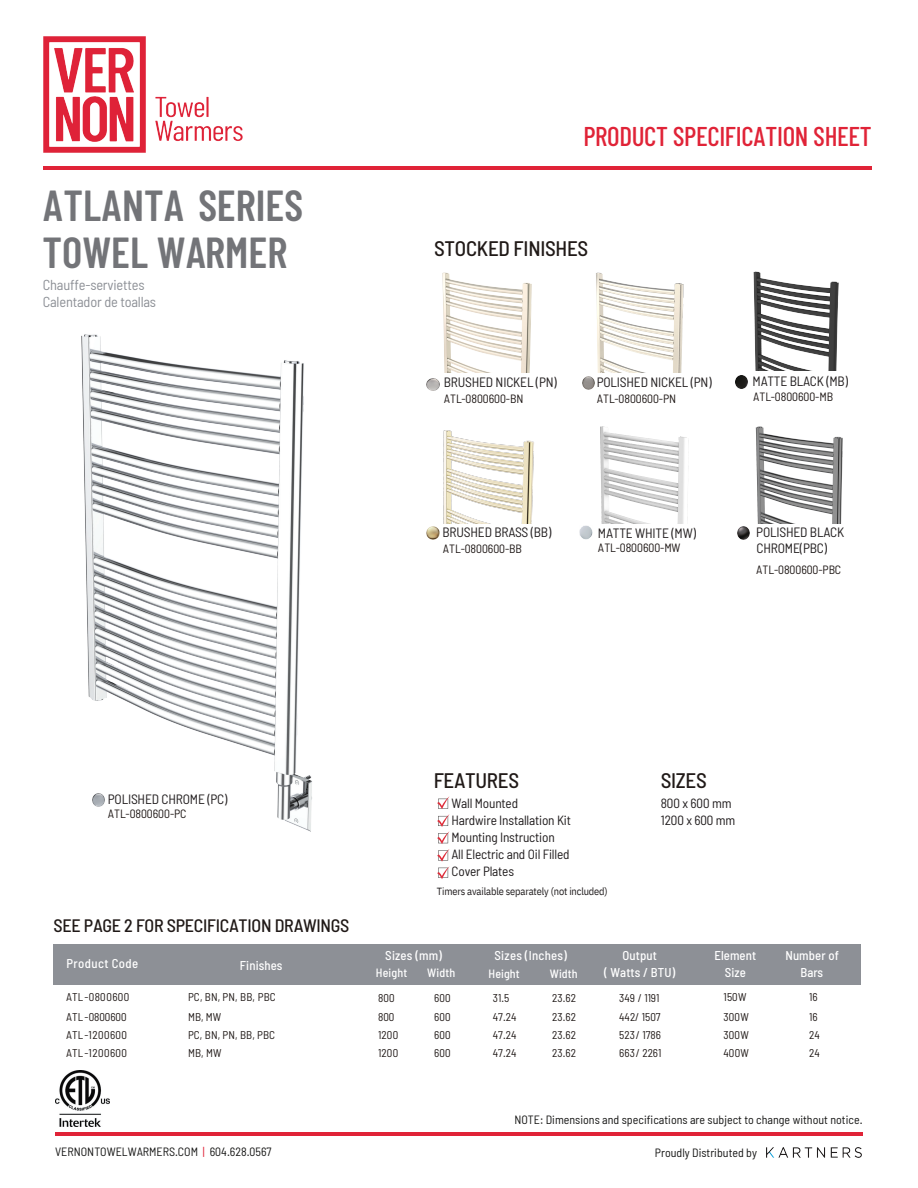
<style>
.page{position:relative;width:918px;height:1188px;background:#fff}
.page>*{position:absolute;margin:0;border:0;box-sizing:border-box;transform-origin:0 0}
.t1{font:600 43.35px "Barlow Condensed";color:#737478}
.t2{font:500 27.15px "Barlow Condensed";letter-spacing:-.015em;color:#e02337}
.t3{font:500 semi-condensed 21px "Barlow";letter-spacing:-.015em;color:#201917}
.t4{font:500 semi-condensed 18px "Barlow";letter-spacing:-.015em;color:#201917}
.t5{font:semi-condensed 14.4px/16.2px "Barlow";letter-spacing:-.015em;color:#8d9096}
.t6{font:semi-condensed 13.5px/16.2px "Barlow";letter-spacing:-.015em;color:#211d1e}
.t7{font:semi-condensed 13.35px/17px "Barlow";letter-spacing:-.015em;color:#211d1e}
.t8{font:500 semi-condensed 12.75px/17px "Barlow";letter-spacing:.01em;color:#fff;text-align:center}
.t9{font:500 semi-condensed 12.75px "Barlow";letter-spacing:.03em;color:#fff}
.t10{font:semi-condensed 12px "Barlow";color:#171716}
.t11{font:semi-condensed 12px "Barlow";color:#201917}
.t12{font:500 semi-condensed 12px "Barlow";letter-spacing:.01em;color:#fff}
.t13{font:semi-condensed 11.25px/19.6px "Barlow";letter-spacing:.005em;color:#201917}
.t14{font:semi-condensed 11.25px "Barlow";letter-spacing:.035em;color:#201917}
.t15{font:10.35px "IBM Plex Sans Cond";letter-spacing:-.015em;color:#211d1e}
.s1{color:#e02337}
</style>
<div class="page">
<hr style="left:55px;top:1132px;width:807px;height:4px;background:#e02337">
<hr style="left:43px;top:167px;width:829px;height:3px;background:#e02337">
<img style="left:43px;top:36px;width:200px;height:117px">
<img style="left:596px;top:272px;width:88px;height:101px">
<img style="left:442px;top:272px;width:90px;height:101px">
<img style="left:753px;top:271px;width:86px;height:100px">
<img style="left:443px;top:430px;width:91px;height:94px">
<svg style="left:735px;top:376px;width:13px;height:12px"></svg>
<svg style="left:427px;top:378px;width:12px;height:13px"></svg>
<svg style="left:582px;top:377px;width:13px;height:12px"></svg>
<svg style="left:427px;top:527px;width:12px;height:12px"></svg>
<img style="left:600px;top:426px;width:89px;height:98px">
<img style="left:755px;top:426px;width:88px;height:98px">
<div style="left:54px;top:944px;width:807px;height:41px;background:#8d9096"></div>
<img style="left:766px;top:1148px;width:96px;height:10px">
<img style="left:55px;top:1071px;width:54px;height:56px">
<svg style="left:437px;top:796px;width:13px;height:83px"></svg>
<img style="left:579px;top:526px;width:14px;height:13px">
<svg style="left:737px;top:527px;width:13px;height:12px"></svg>
<img style="left:81px;top:334px;width:231px;height:498px">
<h1 class="t1" style="left:43px;top:178px;width:262px">ATLANTA SERIES</h1>
<h1 class="t1" style="left:43px;top:226px;width:246px">TOWEL WARMER</h1>
<p class="t5" style="left:43px;top:277px;width:115px">Chauffe-serviettes<br>Calentador de toallas</p>
<h2 class="t2" style="left:583px;top:119px;width:290px">PRODUCT SPECIFICATION SHEET</h2>
<h3 class="t3" style="left:434px;top:235px;width:156px">STOCKED FINISHES</h3>
<p class="t6" style="left:444px;top:374px;width:115px">BRUSHED NICKEL (PN)</p>
<p class="t6" style="left:597px;top:374px;width:116px">POLISHED NICKEL (PN)</p>
<p class="t6" style="left:753px;top:373px;width:97px">MATTE BLACK (MB)</p>
<p class="t11" style="left:444px;top:391px;width:81px">ATL-0800600-BN</p>
<p class="t11" style="left:597px;top:391px;width:81px">ATL-0800600-PN</p>
<p class="t11" style="left:753px;top:390px;width:82px">ATL-0800600-MB</p>
<p class="t6" style="left:442px;top:524px;width:110px">BRUSHED BRASS (BB)</p>
<p class="t11" style="left:443px;top:541px;width:81px">ATL-0800600-BB</p>
<p class="t6" style="left:598px;top:524px;width:99px">MATTE WHITE (MW)</p>
<p class="t11" style="left:598px;top:541px;width:84px">ATL-0800600-MW</p>
<p class="t6" style="left:756px;top:524px;width:89px">POLISHED BLACK<br>CHROME(PBC)</p>
<p class="t11" style="left:756px;top:562px;width:87px">ATL-0800600-PBC</p>
<h3 class="t3" style="left:434px;top:767px;width:87px">FEATURES</h3>
<h3 class="t3" style="left:661px;top:767px;width:48px">SIZES</h3>
<p class="t6" style="left:108px;top:790px;width:121px">POLISHED CHROME (PC)</p>
<p class="t11" style="left:108px;top:806px;width:80px">ATL-0800600-PC</p>
<p class="t7" style="left:661px;top:794px;width:76px">800 x 600 mm<br>1200 x 600 mm</p>
<p class="t7" style="left:451px;top:795px;width:121px">Wall Mounted<br>Hardwire Installation Kit<br>Mounting Instruction<br>All Electric and Oil Filled<br>Cover Plates</p>
<h3 class="t4" style="left:54px;top:915px;width:297px">SEE PAGE 2 FOR SPECIFICATION DRAWINGS</h3>
<p class="t9" style="left:67px;top:956px;width:73px">Product Code</p>
<p class="t8" style="left:240px;top:957px;width:44px">Finishes</p>
<p class="t15" style="left:437px;top:883px;width:172px">Timers available separately (not included)</p>
<p class="t8" style="left:495px;top:947px;width:74px">Sizes (Inches)</p>
<p class="t12" style="left:489px;top:966px;width:33px">Height</p>
<p class="t12" style="left:550px;top:966px;width:29px">Width</p>
<p class="t8" style="left:385px;top:947px;width:58px">Sizes (mm)</p>
<p class="t8" style="left:604px;top:946px;width:72px">Output<br>( Watts / BTU)</p>
<p class="t8" style="left:714px;top:946px;width:43px">Element<br>Size</p>
<p class="t8" style="left:785px;top:947px;width:55px">Number of</p>
<p class="t12" style="left:376px;top:965px;width:33px">Height</p>
<p class="t12" style="left:427px;top:965px;width:29px">Width</p>
<p class="t8" style="left:800px;top:964px;width:24px">Bars</p>
<p class="t13" style="left:66px;top:987px;width:65px">ATL-0800600<br>ATL-0800600</p>
<p class="t13" style="left:188px;top:987px;width:89px">PC, BN, PN, BB, PBC<br>MB, MW</p>
<p class="t13" style="left:378px;top:987px;width:18px">800<br>800</p>
<p class="t13" style="left:434px;top:987px;width:18px">600<br>600</p>
<p class="t13" style="left:493px;top:987px;width:25px">31.5<br>47.24</p>
<p class="t13" style="left:552px;top:987px;width:25px">23.62<br>23.62</p>
<p class="t13" style="left:619px;top:988px;width:43px">349 / 1191<br>442/ 1507</p>
<p class="t13" style="left:724px;top:987px;width:27px">150W<br>300W</p>
<p class="t13" style="left:809px;top:987px;width:10px">16<br>16</p>
<p class="t14" style="left:66px;top:1028px;width:62px">ATL-1200600</p>
<p class="t13" style="left:188px;top:1025px;width:89px">PC, BN, PN, BB, PBC</p>
<p class="t13" style="left:378px;top:1025px;width:22px">1200</p>
<p class="t13" style="left:434px;top:1025px;width:18px">600</p>
<p class="t13" style="left:493px;top:1025px;width:25px">47.24</p>
<p class="t13" style="left:552px;top:1025px;width:25px">23.62</p>
<p class="t13" style="left:619px;top:1025px;width:43px">523/ 1786</p>
<p class="t13" style="left:724px;top:1025px;width:27px">300W</p>
<p class="t13" style="left:809px;top:1025px;width:12px">24</p>
<p class="t14" style="left:66px;top:1046px;width:62px">ATL-1200600</p>
<p class="t13" style="left:188px;top:1043px;width:35px">MB, MW</p>
<p class="t13" style="left:378px;top:1043px;width:22px">1200</p>
<p class="t13" style="left:434px;top:1043px;width:18px">600</p>
<p class="t13" style="left:493px;top:1043px;width:25px">47.24</p>
<p class="t13" style="left:552px;top:1043px;width:25px">23.62</p>
<p class="t13" style="left:619px;top:1043px;width:44px">663/ 2261</p>
<p class="t13" style="left:724px;top:1043px;width:27px">400W</p>
<p class="t13" style="left:809px;top:1043px;width:12px">24</p>
<p class="t10" style="left:55px;top:1145px;width:218px">VERNONTOWELWARMERS.COM <span class="s1">|</span> 604.628.0567</p>
<p class="t10" style="left:514px;top:1112px;width:350px">NOTE: Dimensions and specifications are subject to change without notice.</p>
<p class="t10" style="left:655px;top:1145px;width:104px">Proudly Distributed by</p>
</div>
